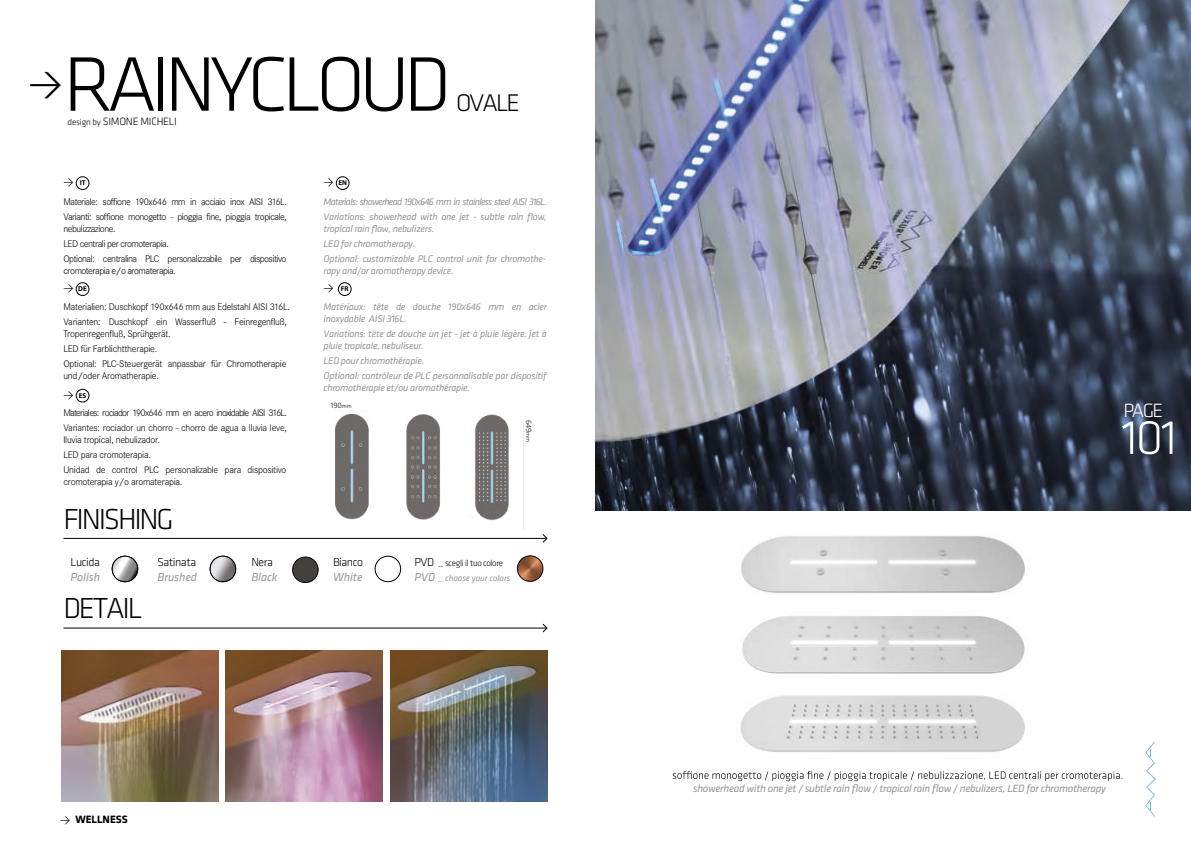
<style>
.page{position:relative;width:1191px;height:842px;background:#fff}
.page>*{position:absolute;margin:0;border:0;box-sizing:border-box;transform-origin:0 0}
.t1{font:300 80px "Klavika";letter-spacing:-.075em;color:#000}
.t2{font:300 50px "Klavika";color:#fff}
.t3{font:33.4px "DIN";color:#000}
.t4{font:300 30px "Klavika";letter-spacing:-.075em;color:#000}
.t5{font:300 25px "Klavika";letter-spacing:-.075em;color:#000}
.t6{font:300 20px "Klavika";color:#fff}
.t7{font:300 12px "Klavika";letter-spacing:-.04em;color:#000}
.t8{font:italic 12px "Klavika";letter-spacing:-.01em;color:#959595}
.t9{font:italic 11px "Klavika";letter-spacing:-.025em;color:#959595}
.t10{font:300 11px "Klavika";letter-spacing:-.025em;color:#000}
.t11{font:700 11px "Klavika";color:#000}
.t12{font:italic 10px/15px "Klavika";letter-spacing:-.025em;color:#959595}
.t13{font:300 10px/15px "Corporate S";letter-spacing:-.025em;color:#000}
.t14{font:300 10px/15px "Corporate S";letter-spacing:-.05em;color:#000}
.t15{font:300 10px/15px "Corporate S";letter-spacing:-.07em;color:#000}
.t16{font:italic 10px/15px "Klavika";letter-spacing:-.075em;color:#959595}
.t17{font:10px "DIN";color:#000}
.t18{font:300 9px/14.4px "Klavika";letter-spacing:-.04em;color:#000}
.t19{font:300 7.9px "Klavika";color:#000}
.t20{font:700 7px "Myriad";color:#000}
.s1{font-size:9px}
.s2{font-size:6px}
.s3{font-size:12px}
.s4{font-weight:400;font-style:italic;font-size:12px;color:#959595}
.s5{font-weight:400;font-style:italic;color:#959595}
.s6{font-family:"DIN";font-weight:400;font-size:10px}
</style>
<div class="page">
<div style="left:76px;top:176px;width:13px;height:14px;border:1px solid #000;border-radius:50%"></div>
<div style="left:336px;top:176px;width:13px;height:14px;border:1px solid #000;border-radius:50%"></div>
<div style="left:76px;top:282px;width:13px;height:14px;border:1px solid #000;border-radius:50%"></div>
<div style="left:76px;top:389px;width:13px;height:13px;border:1px solid #000;border-radius:50%"></div>
<hr style="left:63px;top:628px;width:484px;height:1px;background:#000">
<svg style="left:542px;top:623px;width:5px;height:10px"></svg>
<img style="left:61px;top:650px;width:157px;height:151px">
<img style="left:225px;top:650px;width:157px;height:151px">
<img style="left:390px;top:650px;width:157px;height:151px">
<hr style="left:63px;top:538px;width:484px;height:1px;background:#000">
<img style="left:263px;top:282px;width:285px;height:302px">
<hr style="left:332px;top:410px;width:34px;height:1px;background:#fff">
<hr style="left:523px;top:421px;width:1px;height:109px;background:#fff">
<svg style="left:293px;top:557px;width:25px;height:26px"></svg>
<div style="left:292px;top:557px;width:26px;height:26px;border:1px solid #000;border-radius:50%"></div>
<svg style="left:517px;top:556px;width:26px;height:25px"></svg>
<div style="left:517px;top:555px;width:26px;height:27px;border:1px solid #000;border-radius:50%"></div>
<svg style="left:375px;top:556px;width:26px;height:26px"></svg>
<div style="left:375px;top:556px;width:26px;height:26px;border:1px solid #000;border-radius:50%"></div>
<svg style="left:112px;top:556px;width:26px;height:26px"></svg>
<div style="left:112px;top:556px;width:26px;height:26px;border:1px solid #000;border-radius:50%"></div>
<svg style="left:210px;top:556px;width:26px;height:26px"></svg>
<div style="left:210px;top:556px;width:26px;height:26px;border:1px solid #000;border-radius:50%"></div>
<img style="left:330px;top:411px;width:186px;height:111px">
<img style="left:595px;top:0;width:596px;height:510px">
<img style="left:740px;top:695px;width:285px;height:57px">
<svg style="left:673px;top:771px;width:449px;height:10px"></svg>
<img style="left:741px;top:536px;width:284px;height:58px">
<img style="left:742px;top:616px;width:283px;height:58px">
<svg style="left:1145px;top:741px;width:11px;height:76px"></svg>
<h3 class="t3" style="left:29px;top:61px;width:36px">&gt;</h3>
<h1 class="t1" style="left:63px;top:41px;width:389px">RAINYCLOUD</h1>
<p class="t10" style="left:68px;top:115px;width:111px"><span class="s1">design by</span> SIMONE MICHELI</p>
<h3 class="t5" style="left:456px;top:89px;width:65px">OVALE</h3>
<p class="t17" style="left:323px;top:175px;width:12px">&gt;</p>
<p class="t17" style="left:63px;top:175px;width:12px">&gt;</p>
<p class="t20" style="left:80px;top:179px;width:7px">IT</p>
<p class="t20" style="left:338px;top:179px;width:10px">EN</p>
<p class="t14" style="left:63px;top:194px;width:225px">Materiale: soffione 190x646 mm in acciaio inox AISI 316L.<br>Varianti: soffione monogetto - pioggia fine, pioggia tropicale,</p>
<p class="t14" style="left:63px;top:221px;width:224px">nebulizzazione.<br>LED centrali per cromoterapia.<br>Optional: centralina PLC personalizzabile per dispositivo</p>
<p class="t14" style="left:63px;top:263px;width:114px">cromoterapia e/o aromaterapia.</p>
<p class="t16" style="left:323px;top:195px;width:225px">Materials: showerhead 190x646 mm in stainless steel AISI 316L.<br>Variations: showerhead with one jet - subtle rain flow,</p>
<p class="t12" style="left:323px;top:222px;width:224px">tropical rain flow, nebulizers.<br>LED for chromotherapy.<br>Optional: customizable PLC control unit for chromothe-</p>
<p class="t12" style="left:323px;top:264px;width:132px">rapy and/or aromatherapy device.</p>
<p class="t17" style="left:63px;top:281px;width:12px">&gt;</p>
<p class="t17" style="left:323px;top:281px;width:12px">&gt;</p>
<p class="t20" style="left:78px;top:285px;width:10px">DE</p>
<p class="t20" style="left:341px;top:285px;width:9px">FR</p>
<p class="t13" style="left:63px;top:299px;width:228px">Materialien: Duschkopf 190x646 mm aus Edelstahl AISI 316L.<br>Varianten: Duschkopf ein Wasserfluß - Feinregenfluß,</p>
<p class="t13" style="left:63px;top:326px;width:225px">Tropenregenfluß, Sprühgerät.<br>LED für Farblichttherapie.<br>Optional: PLC-Steuergerät anpassbar für Chromotherapie</p>
<p class="t13" style="left:63px;top:368px;width:97px">und/oder Aromatherapie.</p>
<p class="t17" style="left:63px;top:388px;width:12px">&gt;</p>
<p class="t20" style="left:79px;top:392px;width:9px">ES</p>
<p class="t15" style="left:63px;top:405px;width:225px">Materiales: rociador 190x646 mm en acero inoxidable AISI 316L.<br>Variantes: rociador un chorro - chorro de agua a lluvia leve,</p>
<p class="t13" style="left:63px;top:432px;width:225px">lluvia tropical, nebulizador.<br>LED para cromoterapia.<br>Unidad de control PLC personalizable para dispositivo</p>
<p class="t13" style="left:63px;top:474px;width:121px">cromoterapia y/o aromaterapia.</p>
<h3 class="t4" style="left:63px;top:502px;width:112px">FINISHING</h3>
<p class="t7" style="left:71px;top:556px;width:31px">Lucida</p>
<p class="t8" style="left:71px;top:570px;width:31px">Polish</p>
<h3 class="t4" style="left:63px;top:592px;width:81px">DETAIL</h3>
<p class="t7" style="left:157px;top:556px;width:40px">Satinata</p>
<p class="t8" style="left:157px;top:570px;width:41px">Brushed</p>
<p class="t7" style="left:251px;top:556px;width:23px">Nera</p>
<p class="t8" style="left:251px;top:570px;width:28px">Black</p>
<p class="t12" style="left:323px;top:301px;width:225px;line-height:12px">Matériaux: tête de douche 190x646 mm en acier inoxydable AISI 316L.</p>
<p class="t12" style="left:323px;top:328px;width:225px;line-height:12px">Variations: tête de douche un jet - jet à pluie légère, jet à pluie tropicale, nebuliseur.</p>
<p class="t12" style="left:323px;top:354px;width:225px">LED pour chromothérapie.<br>Optional: contrôleur de PLC personnalisable par dispositif</p>
<p class="t12" style="left:323px;top:381px;width:148px">chromothérapie et/ou aromathérapie.</p>
<p class="t19" style="left:331px;top:401px;width:22px">190<span class="s2">mm</span></p>
<p class="t7" style="left:333px;top:556px;width:31px">Bianco</p>
<p class="t8" style="left:333px;top:570px;width:31px">White</p>
<p class="t19" style="left:533px;top:420px;width:24px;rotate:90deg">649<span class="s2">mm</span></p>
<p class="t18" style="left:414px;top:556px;width:97px"><span class="s3">PVD _</span> scegli il tuo colore<br><span class="s4">PVD _</span> <span class="s5">choose your colors</span></p>
<p class="t11" style="left:60px;top:813px;width:69px"><span class="s6">&gt;</span> WELLNESS</p>
<h3 class="t6" style="left:1123px;top:399px;width:41px">PAGE</h3>
<h2 class="t2" style="left:1121px;top:410px;width:57px">101</h2>
<p class="t9" style="left:693px;top:782px;width:414px">showerhead with one jet / subtle rain flow / tropical rain flow / nebulizers, LED for chromotherapy</p>
</div>
